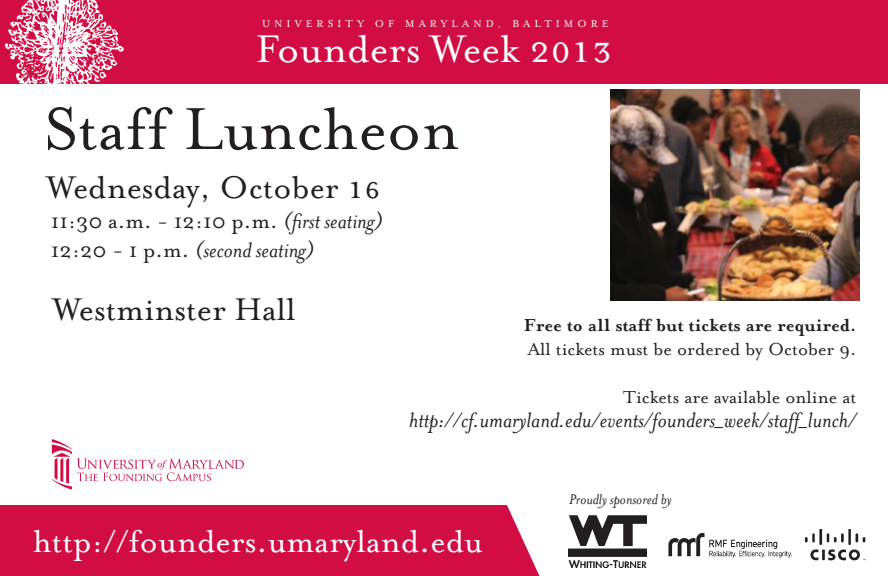
<style>
.page{position:relative;width:888px;height:576px;background:#fff}
.page>*{position:absolute;margin:0;border:0;box-sizing:border-box;transform-origin:0 0}
.t1{font:68px "Mrs Eaves Roman";color:#231f20}
.t2{font:44.4px "Mrs Eaves Roman";color:#fff}
.t3{font:36px "Mrs Eaves Roman";color:#231f20}
.t4{font:36px "Mrs Eaves Roman";color:#fff}
.t5{font:italic 24px "Mrs Eaves";color:#231f20}
.t6{font:24px "Mrs Eaves Roman";color:#231f20}
.t7{font:20px "Mrs Eaves Roman";color:#231f20}
.t8{font:700 20px "Mrs Eaves";color:#231f20}
.t9{font:italic 16px "Mrs Eaves";color:#231f20}
.t10{font:11.6px "Mrs Eaves Roman";letter-spacing:.35em;color:#fff}
.s1{font-family:"Mrs Eaves Small Caps"}
.s2{font-family:"Mrs Eaves";font-style:italic}
.s3{font-family:"Mrs Eaves Roman";font-style:normal}
</style>
<div class="page">
<div style="left:0;top:505px;width:542px;height:71px;background:#d20d44"></div>
<div style="left:0;top:0;width:888px;height:84px;background:#d20d44"></div>
<img style="left:4px;top:0;width:120px;height:84px">
<svg style="left:52px;top:439px;width:192px;height:51px"></svg>
<svg style="left:507px;top:505px;width:91px;height:71px"></svg>
<img style="left:569px;top:516px;width:78px;height:51px">
<img style="left:611px;top:89px;width:248px;height:212px">
<img style="left:668px;top:533px;width:124px;height:25px">
<img style="left:804px;top:530px;width:62px;height:31px">
<p class="t10" style="left:262px;top:17px;width:348px">UNIVERSITY OF MARYLAND, BALTIMORE</p>
<p class="t2" style="left:256px;top:24px;width:358px">Founders Week <span class="s1">2013</span></p>
<p class="t1" style="left:44px;top:92px;width:417px">Staff Luncheon</p>
<p class="t3" style="left:47px;top:168px;width:336px">Wednesday, October <span class="s1">16</span></p>
<p class="t6" style="left:51px;top:208px;width:334px">11:30 a.m. - 12:10 p.m. <span class="s2">(first seating)</span></p>
<p class="t5" style="left:51px;top:236px;width:265px"><span class="s3">12:20 - 1 p.m.</span> (second seating)</p>
<p class="t3" style="left:53px;top:290px;width:245px">Westminster Hall</p>
<p class="t8" style="left:524px;top:313px;width:334px">Free to all staff but tickets are required.</p>
<p class="t7" style="left:528px;top:338px;width:330px">All tickets must be ordered by October 9.</p>
<p class="t7" style="left:623px;top:386px;width:234px">Tickets are available online at</p>
<p class="t5" style="left:409px;top:407px;width:449px">http://cf.umaryland.edu/events/founders_week/staff_lunch/</p>
<p class="t9" style="left:569px;top:491px;width:104px">Proudly sponsored by</p>
<p class="t4" style="left:33px;top:522px;width:451px">http://founders.umaryland.edu</p>
</div>
